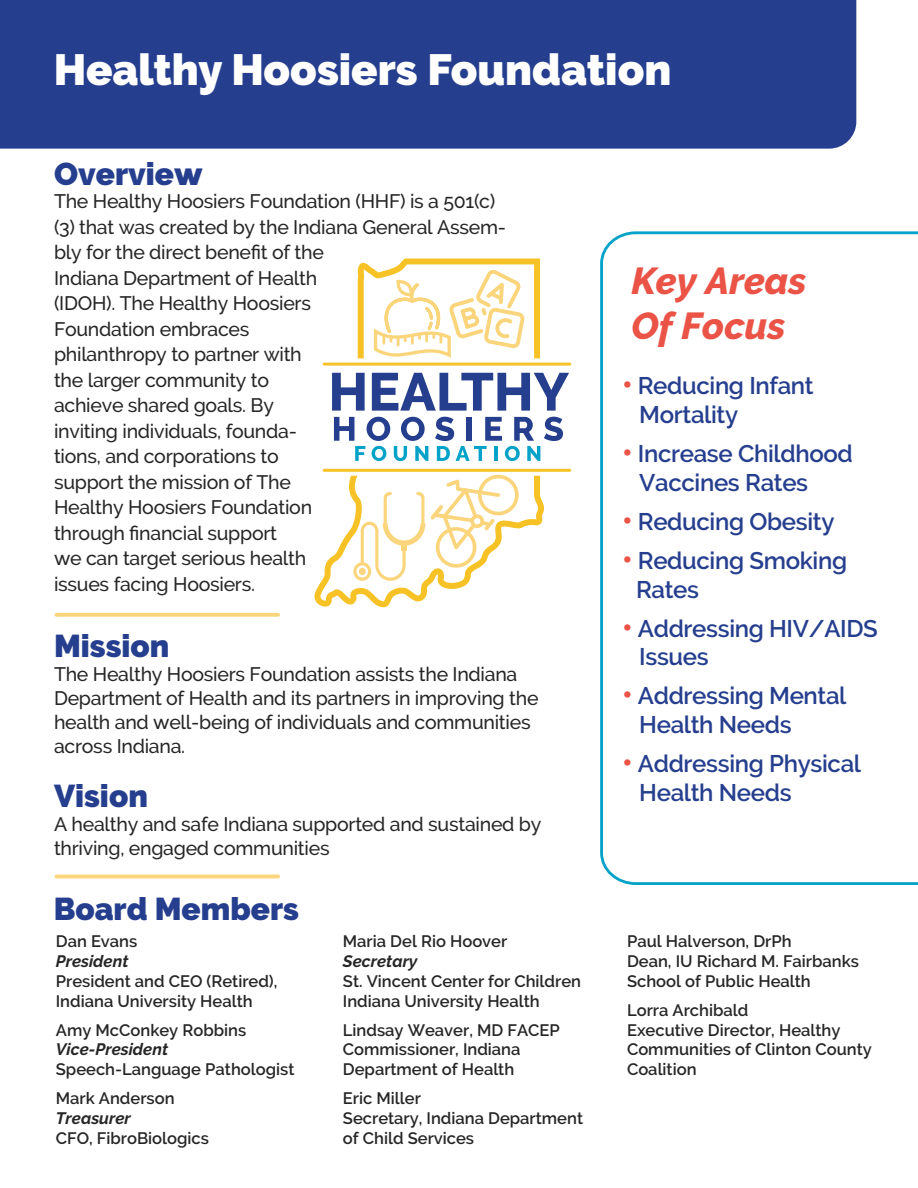
<style>
.page{position:relative;width:918px;height:1188px;background:#fff}
.page>*{position:absolute;margin:0;border:0;box-sizing:border-box;transform-origin:0 0}
.t1{font:900 43.5px "Raleway";color:#fff}
.t2{font:italic 800 37.5px/45px "Raleway";color:#eb5347}
.t3{font:900 31.5px "Raleway";color:#253e8e}
.t4{font:600 24px/28.8px "Raleway";letter-spacing:-.015em;color:#253e8e}
.t5{font:500 19.5px/25.5px "Raleway";letter-spacing:-.015em;color:#262626}
.t6{font:600 16.5px/19.8px "Raleway";color:#262626}
.t7{font:italic 700 16.5px "Raleway";color:#262626}
.s1{font-weight:900;font-size:27px;color:#eb5347}
</style>
<div class="page">
<svg style="left:314px;top:470px;width:230px;height:137px"></svg>
<svg style="left:332px;top:373px;width:33px;height:38px"></svg>
<svg style="left:372px;top:373px;width:197px;height:38px"></svg>
<svg style="left:334px;top:417px;width:94px;height:44px"></svg>
<svg style="left:435px;top:417px;width:128px;height:44px"></svg>
<hr style="left:324px;top:363px;width:246px;height:3px;background:#f6c225">
<hr style="left:324px;top:469px;width:246px;height:3px;background:#f6c225">
<svg style="left:358px;top:258px;width:182px;height:105px"></svg>
<div style="left:0;top:0;width:856px;height:149px;background:#253e8e"></div>
<svg style="left:600px;top:231px;width:318px;height:654px"></svg>
<svg style="left:56px;top:613px;width:222px;height:4px"></svg>
<hr style="left:56px;top:875px;width:222px;height:3px;background:#fad57c">
<h1 class="t1" style="left:54px;top:45px;width:619px">Healthy Hoosiers Foundation</h1>
<h3 class="t3" style="left:54px;top:155px;width:150px">Overview</h3>
<p class="t5" style="left:54px;top:189px;width:454px">The Healthy Hoosiers Foundation (HHF) is a 501(c) (3) that was created by the Indiana General Assem&shy;bly for the direct benefit of the<br>Indiana Department of Health<br>(IDOH). The Healthy Hoosiers<br>Foundation embraces<br>philanthropy to partner with<br>the larger community to<br>achieve shared goals. By<br>inviting individuals, founda-<br>tions, and corporations to<br>support the mission of The<br>Healthy Hoosiers Foundation<br>through financial support<br>we can target serious health<br>issues facing Hoosiers.</p>
<h3 class="t3" style="left:54px;top:628px;width:117px">Mission</h3>
<p class="t5" style="left:54px;top:662px;width:486px;line-height:24px">The Healthy Hoosiers Foundation assists the Indiana Department of Health and its partners in improving the health and well-being of individuals and communities across Indiana.</p>
<h3 class="t3" style="left:54px;top:778px;width:95px">Vision</h3>
<p class="t5" style="left:54px;top:812px;width:489px;line-height:24px">A healthy and safe Indiana supported and sustained by thriving, engaged communities</p>
<h3 class="t3" style="left:54px;top:891px;width:247px">Board Members</h3>
<p class="t6" style="left:56px;top:932px;width:83px">Dan Evans</p>
<p class="t7" style="left:56px;top:952px;width:74px">President</p>
<p class="t6" style="left:56px;top:972px;width:223px">President and CEO (Retired),<br>Indiana University Health</p>
<p class="t6" style="left:56px;top:1020px;width:192px">Amy McConkey Robbins</p>
<p class="t7" style="left:56px;top:1040px;width:114px">Vice-President</p>
<p class="t6" style="left:56px;top:1055px;width:240px;line-height:28.5px">Speech-Language Pathologist<br>Mark Anderson</p>
<p class="t7" style="left:56px;top:1108px;width:76px">Treasurer</p>
<p class="t6" style="left:56px;top:1128px;width:155px">CFO, FibroBiologics</p>
<p class="t6" style="left:343px;top:932px;width:166px">Maria Del Rio Hoover</p>
<p class="t7" style="left:343px;top:952px;width:76px">Secretary</p>
<p class="t6" style="left:343px;top:972px;width:240px">St. Vincent Center for Children<br>Indiana University Health</p>
<p class="t6" style="left:343px;top:1020px;width:218px">Lindsay Weaver, MD FACEP<br>Commissioner, Indiana<br>Department of Health</p>
<p class="t6" style="left:343px;top:1088px;width:242px">Eric Miller<br>Secretary, Indiana Department of Child Services</p>
<h2 class="t2" style="left:632px;top:258px;width:177px">Key Areas<br>Of Focus</h2>
<p class="t4" style="left:639px;top:371px;width:176px;text-indent:-17px"><span class="s1">•</span> Reducing Infant<br>Mortality</p>
<p class="t4" style="left:639px;top:439px;width:215px;text-indent:-17px"><span class="s1">•</span> Increase Childhood<br>Vaccines Rates</p>
<p class="t4" style="left:623px;top:507px;width:213px"><span class="s1">•</span> Reducing Obesity</p>
<p class="t4" style="left:636px;top:546px;width:213px;text-indent:-14px"><span class="s1">•</span> Reducing Smoking<br>Rates</p>
<p class="t4" style="left:639px;top:614px;width:240px;text-indent:-17px"><span class="s1">•</span> Addressing HIV/AIDS<br>Issues</p>
<p class="t4" style="left:639px;top:682px;width:209px;text-indent:-17px"><span class="s1">•</span> Addressing Mental<br>Health Needs</p>
<p class="t4" style="left:639px;top:749px;width:223px;text-indent:-17px"><span class="s1">•</span> Addressing Physical<br>Health Needs</p>
<p class="t6" style="left:627px;top:932px;width:234px">Paul Halverson, DrPh<br>Dean, IU Richard M. Fairbanks<br>School of Public Health</p>
<p class="t6" style="left:627px;top:1000px;width:246px">Lorra Archibald<br>Executive Director, Healthy<br>Communities of Clinton County<br>Coalition</p>
</div>
